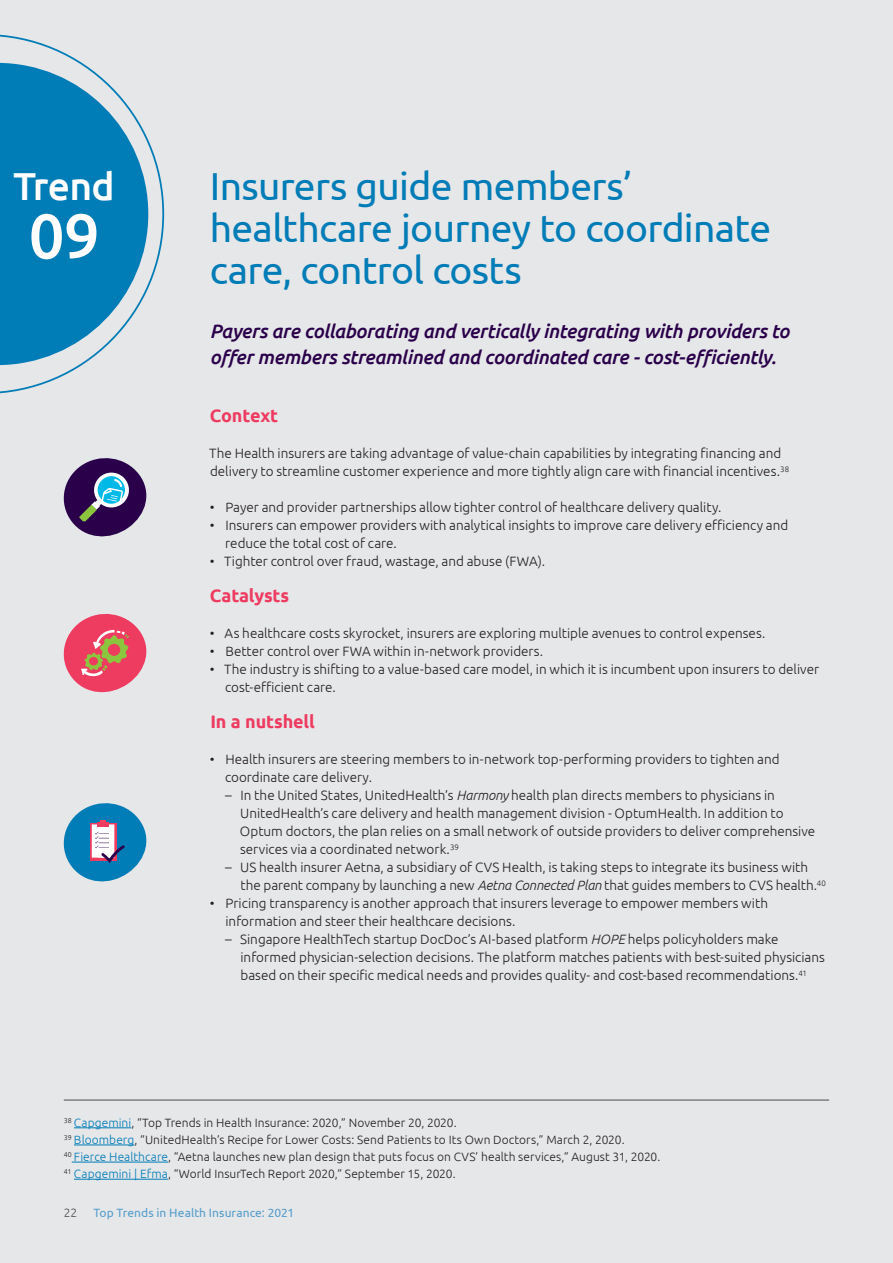
<style>
.page{position:relative;width:893px;height:1263px;background:#e6e7e9}
.page>*{position:absolute;margin:0;border:0;box-sizing:border-box;transform-origin:0 0}
.t1{font:500 63px "Ubuntu";color:#fff}
.t2{font:39px/42px "Ubuntu";letter-spacing:-.015em;color:#007cb6}
.t3{font:500 39px "Ubuntu";letter-spacing:-.02em;color:#fff}
.t4{font:italic 500 19.5px/25.5px "Ubuntu";letter-spacing:-.015em;color:#2a004a}
.t5{font:700 18px "Ubuntu";letter-spacing:-.01em;color:#ee3b60}
.t6{font:300 13.5px/18px "Ubuntu";color:#231f20}
.t7{font:300 12px/17.1px "Ubuntu";letter-spacing:.005em;color:#231f20}
.t8{font:12px "Ubuntu";letter-spacing:.005em;color:#549dcb}
.t9{font:300 12px "Ubuntu";color:#4b4c4d}
.s1{font-style:italic}
.s2{color:#007cb6}
</style>
<div class="page">
<hr style="left:74px;top:1127px;width:57px;height:1px;background:#007cb6">
<hr style="left:74px;top:1144px;width:60px;height:1px;background:#007cb6">
<hr style="left:72px;top:1162px;width:96px;height:1px;background:#007cb6">
<hr style="left:74px;top:1179px;width:94px;height:1px;background:#007cb6">
<hr style="left:64px;top:1100px;width:765px;height:1px;background:#4b4c4d">
<svg style="left:63px;top:803px;width:84px;height:79px"></svg>
<svg style="left:63px;top:458px;width:84px;height:79px"></svg>
<svg style="left:63px;top:613px;width:84px;height:80px"></svg>
<svg style="left:0;top:34px;width:165px;height:360px"></svg>
<h2 class="t3" style="left:14px;top:161px;width:103px">Trend</h2>
<h1 class="t1" style="left:29px;top:196px;width:72px">09</h1>
<h2 class="t2" style="left:210px;top:164px;width:563px">Insurers guide members’ healthcare journey to coordinate care, control costs</h2>
<h3 class="t4" style="left:210px;top:318px;width:581px">Payers are collaborating and vertically integrating with providers to offer members streamlined and coordinated care - cost-efficiently.</h3>
<h3 class="t5" style="left:210px;top:405px;width:70px">Context</h3>
<p class="t6" style="left:209px;top:444px;width:581px">The Health insurers are taking advantage of value-chain capabilities by integrating financing and delivery to streamline customer experience and more tightly align care with financial incentives.<sup>38</sup></p>
<p class="t6" style="left:210px;top:498px;width:513px">• Payer and provider partnerships allow tighter control of healthcare delivery quality.</p>
<p class="t6" style="left:225px;top:516px;width:565px;text-indent:-15px">• Insurers can empower providers with analytical insights to improve care delivery efficiency and reduce the total cost of care.</p>
<p class="t6" style="left:210px;top:552px;width:337px">• Tighter control over fraud, wastage, and abuse (FWA).</p>
<h3 class="t5" style="left:210px;top:585px;width:81px">Catalysts</h3>
<p class="t6" style="left:210px;top:624px;width:557px">• As healthcare costs skyrocket, insurers are exploring multiple avenues to control expenses.</p>
<p class="t6" style="left:210px;top:642px;width:335px">• Better control over FWA within in-network providers.</p>
<p class="t6" style="left:225px;top:660px;width:596px;text-indent:-15px">• The industry is shifting to a value-based care model, in which it is incumbent upon insurers to deliver cost-efficient care.</p>
<h3 class="t5" style="left:210px;top:711px;width:106px">In a nutshell</h3>
<p class="t6" style="left:225px;top:750px;width:556px;text-indent:-15px">• Health insurers are steering members to in-network top-performing providers to tighten and coordinate care delivery.</p>
<p class="t6" style="left:240px;top:786px;width:577px;text-indent:-15px">– In the United States, UnitedHealth’s <span class="s1">Harmony</span> health plan directs members to physicians in UnitedHealth’s care delivery and health management division - OptumHealth. In addition to Optum doctors, the plan relies on a small network of outside providers to deliver comprehensive services via a coordinated network.<sup>39</sup></p>
<p class="t6" style="left:240px;top:858px;width:587px;text-indent:-15px">– US health insurer Aetna, a subsidiary of CVS Health, is taking steps to integrate its business with the parent company by launching a new <span class="s1">Aetna Connected Plan</span> that guides members to CVS health.<sup>40</sup></p>
<p class="t6" style="left:225px;top:894px;width:544px;text-indent:-16px">• Pricing transparency is another approach that insurers leverage to empower members with information and steer their healthcare decisions.</p>
<p class="t6" style="left:240px;top:930px;width:586px;text-indent:-15px">– Singapore HealthTech startup DocDoc’s AI-based platform <span class="s1">HOPE</span> helps policyholders make informed physician-selection decisions. The platform matches patients with best-suited physicians based on their specific medical needs and provides quality- and cost-based recommendations.<sup>41</sup></p>
<p class="t7" style="left:64px;top:1113px;width:598px"><sup>38</sup> <span class="s2">Capgemini</span>, “Top Trends in Health Insurance: 2020,” November 20, 2020.<br><sup>39</sup> <span class="s2">Bloomberg</span>, “UnitedHealth’s Recipe for Lower Costs: Send Patients to Its Own Doctors,” March 2, 2020.<br><sup>40</sup> <span class="s2">Fierce Healthcare</span>, “Aetna launches new plan design that puts focus on CVS’ health services,” August 31, 2020.<br><sup>41</sup> <span class="s2">Capgemini | Efma</span>, “World InsurTech Report 2020,” September 15, 2020.</p>
<p class="t9" style="left:64px;top:1205px;width:15px">22</p>
<p class="t8" style="left:94px;top:1205px;width:202px">Top Trends in Health Insurance: 2021</p>
</div>
